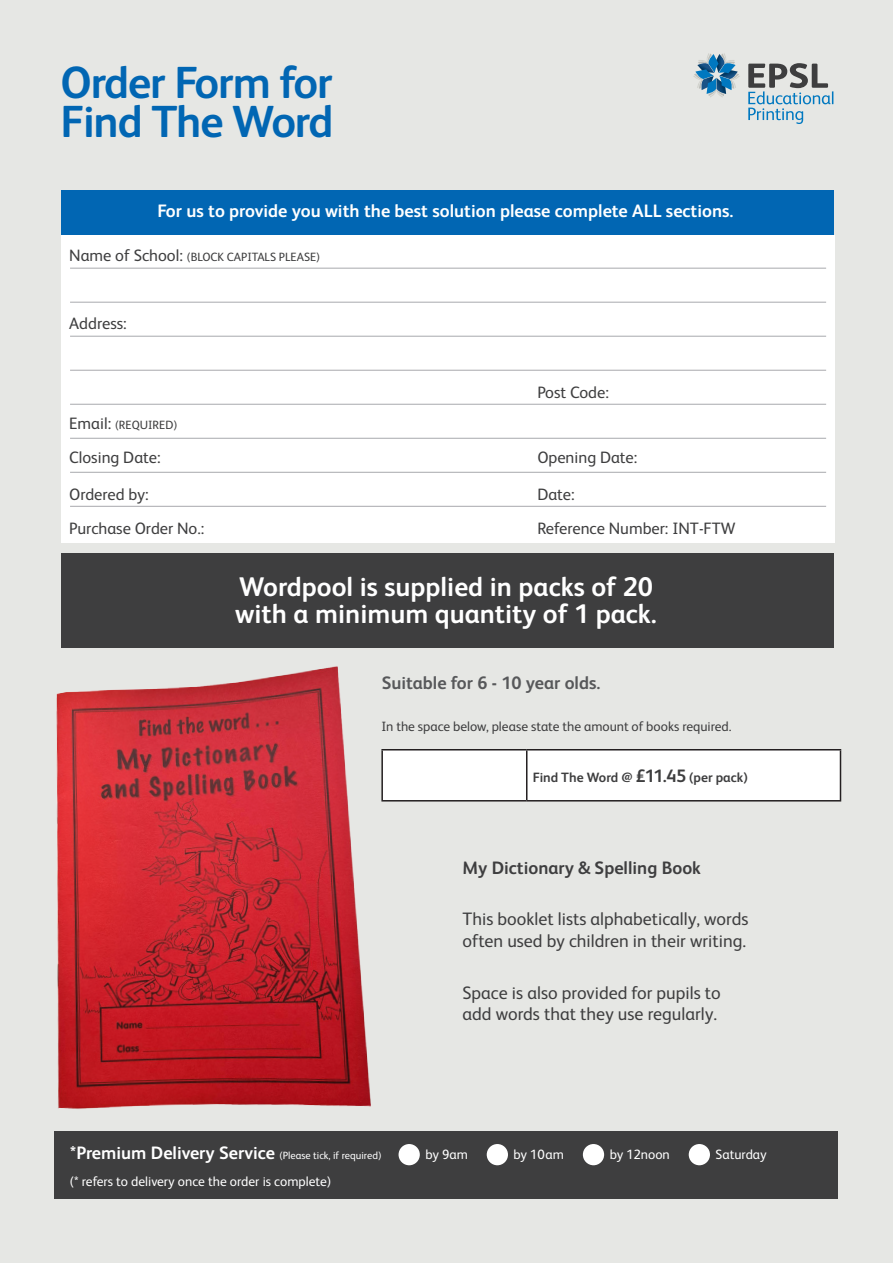
<style>
.page{position:relative;width:893px;height:1263px;background:#e6e7e4}
.page>*{position:absolute;margin:0;border:0;box-sizing:border-box;transform-origin:0 0}
.t1{font:700 45px/39px "FS Albert";letter-spacing:-.025em;color:#0166b3}
.t2{font:700 27px/27px "FS Albert";color:#fff}
.t3{font:18px/21.6px "FS Albert";color:#3e3e3f}
.t4{font:700 18px "FS Albert";color:#fff}
.t5{font:700 18px "FS Albert";color:#3e3e3f}
.t6{font:700 18px "FS Albert";color:#57585a}
.t7{font:16.5px "FS Albert";color:#3e3e3f}
.t8{font:13.5px "FS Albert";color:#fff}
.t9{font:13.5px "FS Albert";color:#3e3e3f}
.t10{font:700 13.5px "FS Albert";color:#3e3e3f}
.t11{font:12px "FS Albert";color:#3e3e3f}
.s1{font-size:16.5px}
.s2{font-size:18px}
.s3{font-weight:400;font-size:10.5px}
</style>
<div class="page">
<svg style="left:693px;top:53px;width:47px;height:44px"></svg>
<svg style="left:748px;top:63px;width:85px;height:61px"></svg>
<div style="left:61px;top:190px;width:772px;height:45px;background:#0166b3"></div>
<div style="left:61px;top:235px;width:774px;height:308px;background:#fff"></div>
<hr style="left:70px;top:268px;width:756px;height:1px;background:#a8a9ad">
<hr style="left:70px;top:302px;width:756px;height:1px;background:#a8a9ad">
<hr style="left:70px;top:336px;width:756px;height:1px;background:#a8a9ad">
<hr style="left:70px;top:370px;width:756px;height:1px;background:#a8a9ad">
<hr style="left:70px;top:404px;width:756px;height:1px;background:#a8a9ad">
<hr style="left:70px;top:438px;width:756px;height:1px;background:#a8a9ad">
<hr style="left:70px;top:472px;width:756px;height:1px;background:#a8a9ad">
<hr style="left:70px;top:506px;width:756px;height:1px;background:#a8a9ad">
<div style="left:383px;top:750px;width:457px;height:50px;background:#fff"></div>
<hr style="left:381px;top:749px;width:146px;height:1px;background:#231f20">
<hr style="left:381px;top:750px;width:2px;height:50px;background:#231f20">
<hr style="left:527px;top:749px;width:314px;height:1px;background:#231f20">
<hr style="left:526px;top:750px;width:1px;height:50px;background:#231f20">
<hr style="left:840px;top:750px;width:1px;height:50px;background:#231f20">
<hr style="left:381px;top:800px;width:146px;height:1px;background:#231f20">
<hr style="left:527px;top:800px;width:314px;height:1px;background:#231f20">
<div style="left:61px;top:553px;width:773px;height:95px;background:#3e3e3f"></div>
<div style="left:55px;top:1131px;width:783px;height:68px;background:#3e3e3f"></div>
<div style="left:399px;top:1144px;width:21px;height:21px;background:#fff;border-radius:50%"></div>
<div style="left:487px;top:1144px;width:21px;height:21px;background:#fff;border-radius:50%"></div>
<div style="left:583px;top:1144px;width:21px;height:21px;background:#fff;border-radius:50%"></div>
<div style="left:689px;top:1144px;width:21px;height:21px;background:#fff;border-radius:50%"></div>
<img style="left:56px;top:666px;width:326px;height:443px">
<p class="t1" style="left:61px;top:63px;width:274px">Order Form for<br>Find The Word</p>
<p class="t4" style="left:157px;top:201px;width:578px">For us to provide you with the best solution please complete ALL sections.</p>
<p class="t11" style="left:69px;top:250px;width:252px"><span class="s1">Name of School:</span> (BLOCK CAPITALS PLEASE)</p>
<p class="t7" style="left:69px;top:314px;width:59px">Address:</p>
<p class="t7" style="left:537px;top:383px;width:73px">Post Code:</p>
<p class="t11" style="left:69px;top:418px;width:110px"><span class="s1">Email:</span> (REQUIRED)</p>
<p class="t7" style="left:69px;top:448px;width:93px">Closing Date:</p>
<p class="t7" style="left:537px;top:448px;width:102px">Opening Date:</p>
<p class="t7" style="left:69px;top:485px;width:81px">Ordered by:</p>
<p class="t7" style="left:537px;top:485px;width:39px">Date:</p>
<p class="t7" style="left:69px;top:518px;width:137px">Purchase Order No.:</p>
<p class="t7" style="left:537px;top:518px;width:200px">Reference Number: INT-FTW</p>
<p class="t2" style="left:235px;top:573px;width:423px">Wordpool is supplied in packs of 20 with a minimum quantity of 1 pack.</p>
<p class="t6" style="left:382px;top:672px;width:220px">Suitable for 6 - 10 year olds.</p>
<p class="t9" style="left:381px;top:719px;width:352px">In the space below, please state the amount of books required.</p>
<p class="t10" style="left:533px;top:770px;width:216px">Find The Word @ <span class="s2">£11.45</span> (per pack)</p>
<p class="t5" style="left:462px;top:857px;width:240px">My Dictionary &amp; Spelling Book</p>
<p class="t3" style="left:462px;top:908px;width:288px">This booklet lists alphabetically, words often used by children in their writing.</p>
<p class="t3" style="left:462px;top:982px;width:260px">Space is also provided for pupils to add words that they use regularly.</p>
<p class="t4" style="left:70px;top:1143px;width:313px">*Premium Delivery Service <span class="s3">(Please tick, if required)</span></p>
<p class="t8" style="left:425px;top:1147px;width:44px">by 9am</p>
<p class="t8" style="left:514px;top:1147px;width:52px">by 10am</p>
<p class="t8" style="left:610px;top:1147px;width:62px">by 12noon</p>
<p class="t8" style="left:715px;top:1147px;width:53px">Saturday</p>
<p class="t8" style="left:70px;top:1173px;width:263px">(* refers to delivery once the order is complete)</p>
</div>
